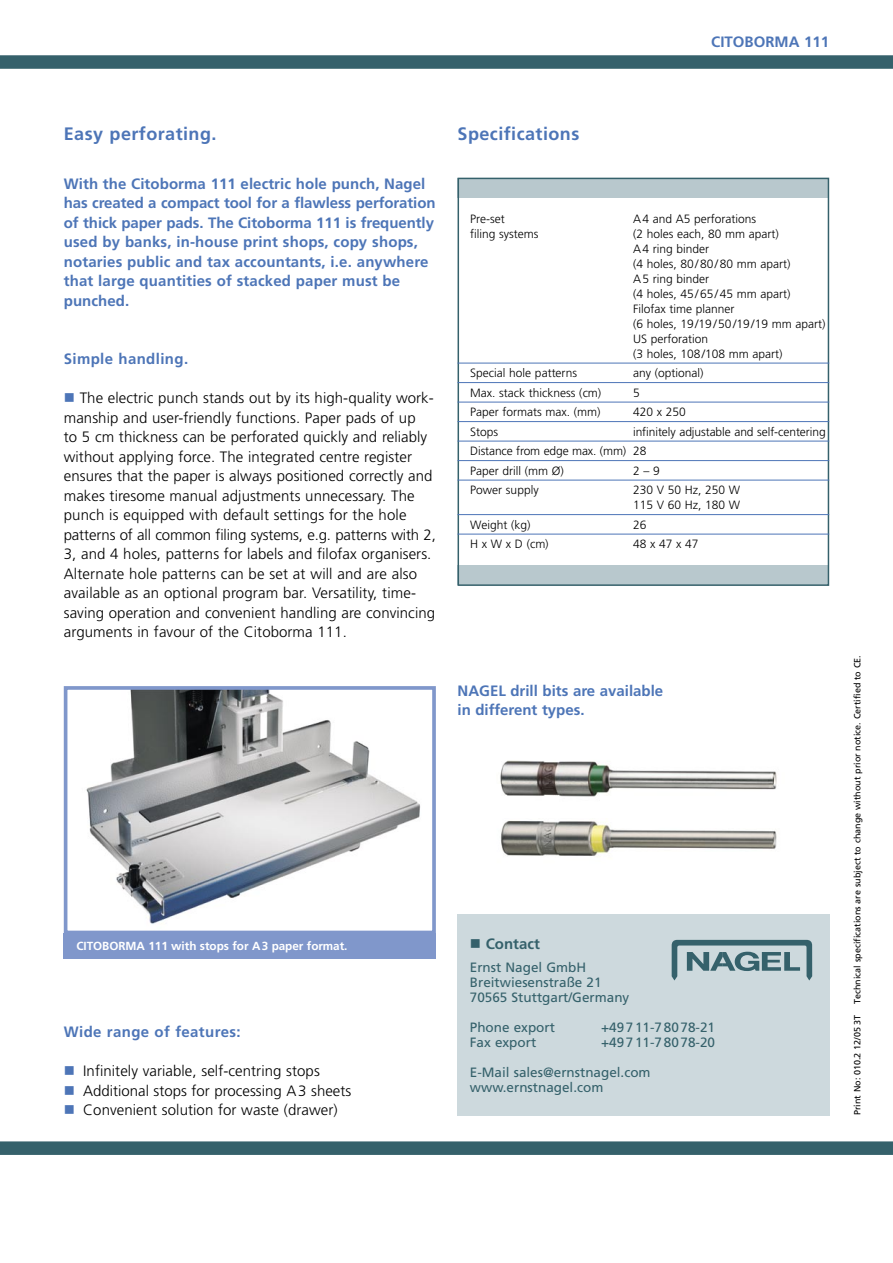
<style>
.page{position:relative;width:893px;height:1263px;background:#fff}
.page>*{position:absolute;margin:0;border:0;box-sizing:border-box;transform-origin:0 0}
.t1{font:700 18px "Frutiger";letter-spacing:.025em;color:#4d75b7}
.t2{font:300 15px/19.5px "Frutiger";letter-spacing:.005em;color:#000}
.t3{font:700 15px/19.5px "Frutiger";letter-spacing:.005em;color:#4d75b7}
.t4{font:700 15px "Frutiger";letter-spacing:.025em;color:#4d75b7}
.t5{font:700 15px "Frutiger";color:#35616b}
.t6{font:13.5px "Frutiger";color:#35616b}
.t7{font:300 12px "Frutiger";color:#000}
.t8{font:700 11.7px "Frutiger";letter-spacing:-.005em;color:#fff}
.t9{font:9px "Frutiger";color:#000}
.s1{color:#4d75b7}
</style>
<div class="page">
<div style="left:0;top:1141px;width:893px;height:14px;background:#35616b"></div>
<div style="left:0;top:55px;width:893px;height:14px;background:#35616b"></div>
<hr style="left:892px;top:146px;width:1px;height:74px;background:#668991">
<svg style="left:892px;top:208px;width:1px;height:12px"></svg>
<div style="left:458px;top:566px;width:371px;height:19px;background:#b8c8cd"></div>
<div style="left:458px;top:179px;width:371px;height:19px;background:#b8c8cd"></div>
<div style="left:458px;top:178px;width:371px;height:408px;border:2px solid #35616b"></div>
<hr style="left:458px;top:363px;width:371px;height:1px;background:#4d75b7">
<hr style="left:458px;top:382px;width:371px;height:1px;background:#4d75b7">
<hr style="left:458px;top:402px;width:371px;height:1px;background:#4d75b7">
<hr style="left:458px;top:421px;width:371px;height:1px;background:#4d75b7">
<hr style="left:458px;top:441px;width:371px;height:1px;background:#4d75b7">
<hr style="left:458px;top:460px;width:371px;height:1px;background:#4d75b7">
<hr style="left:458px;top:480px;width:371px;height:1px;background:#4d75b7">
<hr style="left:458px;top:514px;width:371px;height:1px;background:#4d75b7">
<hr style="left:458px;top:534px;width:371px;height:1px;background:#4d75b7">
<img style="left:86px;top:691px;width:334px;height:233px">
<div style="left:64px;top:686px;width:372px;height:248px;border:4px solid #8097cb"></div>
<div style="left:64px;top:934px;width:372px;height:25px;background:#8097cb"></div>
<img style="left:500px;top:821px;width:277px;height:35px">
<img style="left:500px;top:760px;width:277px;height:37px">
<div style="left:457px;top:914px;width:372px;height:201px;background:#cdd9dd"></div>
<svg style="left:672px;top:940px;width:140px;height:40px"></svg>
<p class="t3" style="left:711px;top:32px;width:119px">CITOBORMA 111</p>
<p class="t1" style="left:64px;top:123px;width:154px">Easy perforating.</p>
<p class="t3" style="left:64px;top:174px;width:373px">With the Citoborma 111 electric hole punch, Nagel has created a compact tool for a flawless perforation of thick paper pads. The Citoborma 111 is frequently used by banks, in-house print shops, copy shops, notaries public and tax accountants, i.e. anywhere that large quantities of stacked paper must be punched.</p>
<p class="t4" style="left:64px;top:350px;width:126px">Simple handling.</p>
<p class="t2" style="left:64px;top:388px;width:374px"><span class="s1">■</span> The electric punch stands out by its high-quality work&shy;manship and user-friendly functions. Paper pads of up<br>to 5 cm thickness can be perforated quickly and reliably without applying force. The integrated centre register ensures that the paper is always positioned correctly and makes tiresome manual adjustments unnecessary. The punch is equipped with default settings for the hole patterns of all common filing systems, e.g. patterns with 2, 3, and 4 holes, patterns for labels and filofax organisers.<br>Alternate hole patterns can be set at will and are also available as an optional program bar. Versatility, time&shy;saving operation and convenient handling are convincing arguments in favour of the Citoborma 111.</p>
<p class="t1" style="left:458px;top:123px;width:123px">Specifications</p>
<p class="t7" style="left:470px;top:212px;width:36px">Pre-set</p>
<p class="t7" style="left:633px;top:212px;width:125px">A 4 and A5 perforations</p>
<p class="t7" style="left:470px;top:227px;width:70px">filing systems</p>
<p class="t7" style="left:633px;top:227px;width:147px">(2 holes each, 80 mm apart)</p>
<p class="t7" style="left:633px;top:242px;width:78px">A 4 ring binder</p>
<p class="t7" style="left:633px;top:257px;width:159px">(4 holes, 80 / 80 / 80 mm apart)</p>
<p class="t7" style="left:633px;top:272px;width:78px">A 5 ring binder</p>
<p class="t7" style="left:633px;top:287px;width:159px">(4 holes, 45 / 65 / 45 mm apart)</p>
<p class="t7" style="left:633px;top:302px;width:103px">Filofax time planner</p>
<p class="t7" style="left:633px;top:317px;width:194px">(6 holes, 19 /19 / 50 /19 /19 mm apart)</p>
<p class="t7" style="left:633px;top:332px;width:77px">US perforation</p>
<p class="t7" style="left:633px;top:347px;width:151px">(3 holes, 108 /108 mm apart)</p>
<p class="t7" style="left:470px;top:366px;width:108px">Special hole patterns</p>
<p class="t7" style="left:633px;top:366px;width:72px">any (optional)</p>
<p class="t7" style="left:470px;top:386px;width:133px">Max. stack thickness (cm)</p>
<p class="t7" style="left:633px;top:386px;width:8px">5</p>
<p class="t7" style="left:470px;top:405px;width:132px">Paper formats max. (mm)</p>
<p class="t7" style="left:633px;top:405px;width:54px">420 x 250</p>
<p class="t7" style="left:470px;top:425px;width:30px">Stops</p>
<p class="t7" style="left:633px;top:425px;width:194px">infinitely adjustable and self-centering</p>
<p class="t7" style="left:470px;top:444px;width:178px">Distance from edge max. (mm) 28</p>
<p class="t7" style="left:470px;top:464px;width:95px">Paper drill (mm Ø)</p>
<p class="t7" style="left:633px;top:464px;width:28px">2 – 9</p>
<p class="t7" style="left:470px;top:483px;width:70px">Power supply</p>
<p class="t7" style="left:633px;top:483px;width:109px">230 V 50 Hz, 250 W</p>
<p class="t7" style="left:633px;top:498px;width:109px">115 V 60 Hz, 180 W</p>
<p class="t7" style="left:470px;top:518px;width:62px">Weight (kg)</p>
<p class="t7" style="left:633px;top:518px;width:15px">26</p>
<p class="t7" style="left:470px;top:537px;width:80px">H x W x D (cm)</p>
<p class="t7" style="left:633px;top:537px;width:67px">48 x 47 x 47</p>
<p class="t3" style="left:458px;top:681px;width:207px">NAGEL drill bits are available</p>
<p class="t3" style="left:458px;top:700px;width:129px">in different types.</p>
<p class="t8" style="left:77px;top:939px;width:272px">CITOBORMA 111 with stops for A 3 paper format.</p>
<p class="t4" style="left:64px;top:1023px;width:178px">Wide range of features:</p>
<p class="t2" style="left:64px;top:1061px;width:258px"><span class="s1">■</span> Infinitely variable, self-centring stops</p>
<p class="t2" style="left:64px;top:1081px;width:289px"><span class="s1">■</span> Additional stops for processing A 3 sheets</p>
<p class="t2" style="left:64px;top:1100px;width:275px"><span class="s1">■</span> Convenient solution for waste (drawer)</p>
<p class="t5" style="left:470px;top:935px;width:71px">■ Contact</p>
<p class="t6" style="left:470px;top:959px;width:118px">Ernst Nagel GmbH</p>
<p class="t6" style="left:470px;top:974px;width:133px">Breitwiesenstraße 21</p>
<p class="t6" style="left:470px;top:989px;width:161px">70565 Stuttgart/Germany</p>
<p class="t6" style="left:470px;top:1019px;width:87px">Phone export</p>
<p class="t6" style="left:601px;top:1019px;width:115px">+49 7 11-7 80 78-21</p>
<p class="t6" style="left:470px;top:1034px;width:68px">Fax export</p>
<p class="t6" style="left:601px;top:1034px;width:115px">+49 7 11-7 80 78-20</p>
<p class="t6" style="left:470px;top:1064px;width:182px">E-Mail sales@ernstnagel.com</p>
<p class="t6" style="left:470px;top:1079px;width:135px">www.ernstnagel.com</p>
<p class="t9" style="left:852px;top:1115px;width:461px;rotate:-90deg">Print No: 010.2 12/05 3T Technical specifications are subject to change without prior notice. Certified to CE.</p>
</div>
